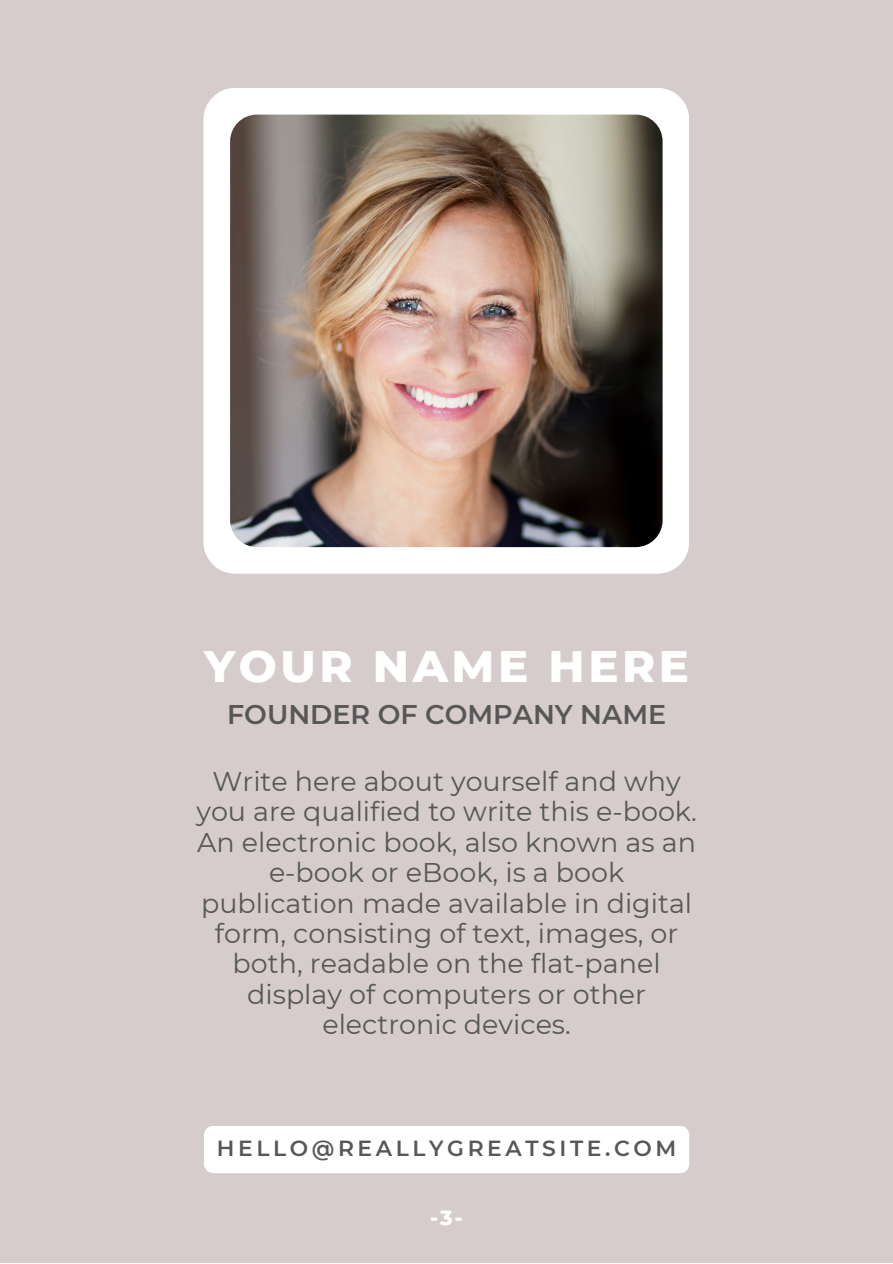
<style>
.page{position:relative;width:893px;height:1264px;background:#fff}
.page>*{position:absolute;margin:0;border:0;box-sizing:border-box;transform-origin:0 0}
.t1{font:800 45px "Montserrat";letter-spacing:.08em;color:#fff}
.t2{font:27px "Montserrat";color:#575757}
.t3{font:600 27px "Montserrat";color:#575757}
.t4{font:600 21.9px "Montserrat";letter-spacing:.165em;color:#575757}
.t5{font:800 21px "Montserrat";color:#fff}
</style>
<div class="page">
<div style="left:0;top:0;width:892px;height:1262px;background:#d6cccc"></div>
<div style="left:204px;top:1125px;width:485px;height:48px;background:#fff;border-radius:9px"></div>
<div style="left:203px;top:88px;width:486px;height:485px;background:#fff;border-radius:32px"></div>
<img style="left:230px;top:115px;width:432px;height:432px;border-radius:27px">
<p class="t1" style="left:204px;top:638px;width:486px">YOUR NAME HERE</p>
<p class="t3" style="left:227px;top:697px;width:440px">FOUNDER OF COMPANY NAME</p>
<p class="t2" style="left:212px;top:765px;width:470px">Write here about yourself and why</p>
<p class="t2" style="left:196px;top:795px;width:502px">you are qualified to write this e-book.</p>
<p class="t2" style="left:197px;top:825px;width:500px">An electronic book, also known as an</p>
<p class="t2" style="left:269px;top:856px;width:357px">e-book or eBook, is a book</p>
<p class="t2" style="left:201px;top:886px;width:492px">publication made available in digital</p>
<p class="t2" style="left:215px;top:916px;width:465px">form, consisting of text, images, or</p>
<p class="t2" style="left:232px;top:947px;width:429px">both, readable on the flat-panel</p>
<p class="t2" style="left:247px;top:977px;width:400px">display of computers or other</p>
<p class="t2" style="left:322px;top:1007px;width:250px">electronic devices.</p>
<p class="t4" style="left:217px;top:1135px;width:461px">HELLO@REALLYGREATSITE.COM</p>
<p class="t5" style="left:430px;top:1204px;width:34px">-3-</p>
</div>
